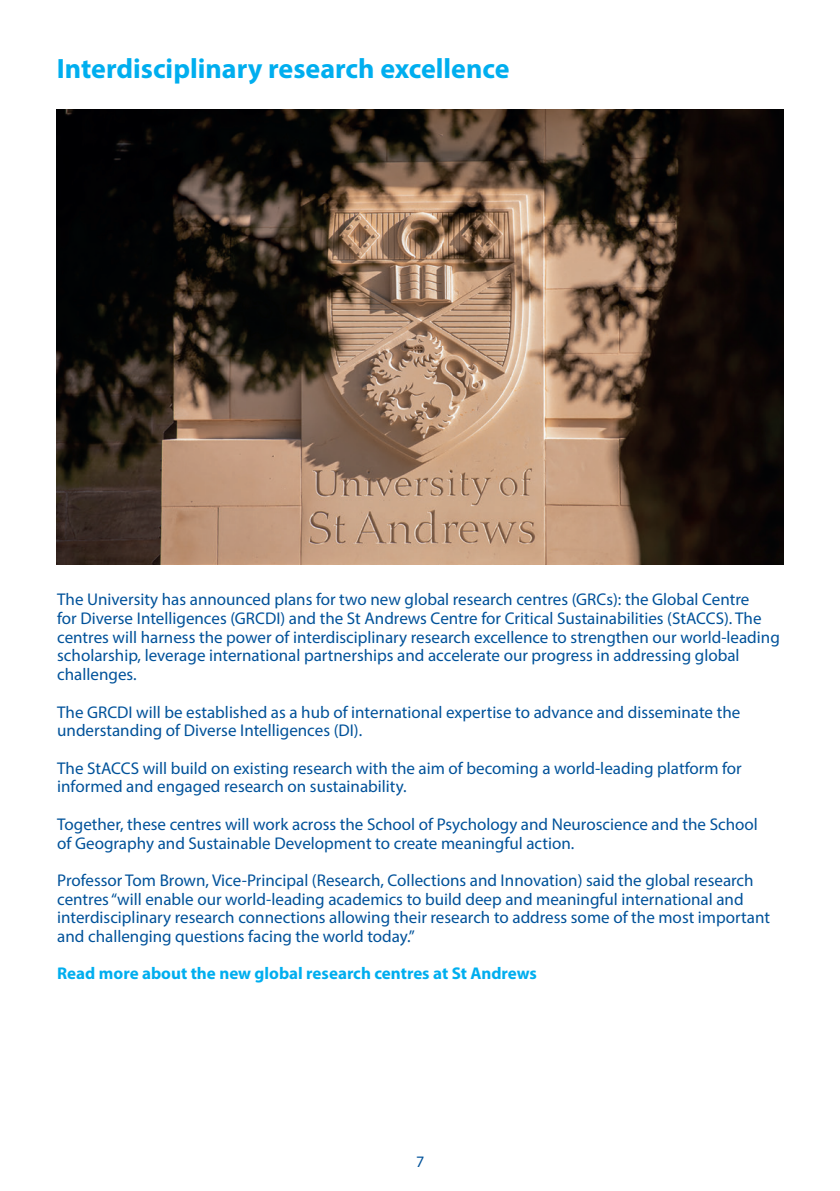
<style>
.page{position:relative;width:840px;height:1191px;background:#fff}
.page>*{position:absolute;margin:0;border:0;box-sizing:border-box;transform-origin:0 0}
.Section_heading{font:700 28px "Myriad Pro";color:#00aeef}
.Body_of_text{font:17px/18.8px "Myriad Pro";color:#01529a}
.Body_of_text-2{font:700 17px "Myriad Pro";color:#00aeef}
.t1{font:16px "Myriad Pro";color:#01529a}
</style>
<div class="page">
<img style="left:57px;top:109px;width:726px;height:455px">
<h2 class="Section_heading" style="left:57px;top:50px;width:454px">Interdisciplinary research excellence</h2>
<p class="Body_of_text" style="left:57px;top:590px;width:723px">The University has announced plans for two new global research centres (GRCs): the Global Centre<br>for Diverse Intelligences (GRCDI) and the St Andrews Centre for Critical Sustainabilities (StACCS). The centres will harness the power of interdisciplinary research excellence to strengthen our world-leading scholarship, leverage international partnerships and accelerate our progress in addressing global challenges.</p>
<p class="Body_of_text" style="left:57px;top:702px;width:684px">The GRCDI will be established as a hub of international expertise to advance and disseminate the understanding of Diverse Intelligences (DI).</p>
<p class="Body_of_text" style="left:57px;top:758px;width:685px">The StACCS will build on existing research with the aim of becoming a world-leading platform for informed and engaged research on sustainability.</p>
<p class="Body_of_text" style="left:57px;top:814px;width:701px">Together, these centres will work across the School of Psychology and Neuroscience and the School of Geography and Sustainable Development to create meaningful action.</p>
<p class="Body_of_text" style="left:57px;top:870px;width:713px">Professor Tom Brown, Vice-Principal (Research, Collections and Innovation) said the global research centres “will enable our world-leading academics to build deep and meaningful international and interdisciplinary research connections allowing their research to address some of the most important and challenging questions facing the world today.”</p>
<p class="Body_of_text-2" style="left:57px;top:962px;width:481px">Read more about the new global research centres at St Andrews</p>
<p class="t1" style="left:416px;top:1151px;width:10px">7</p>
</div>
